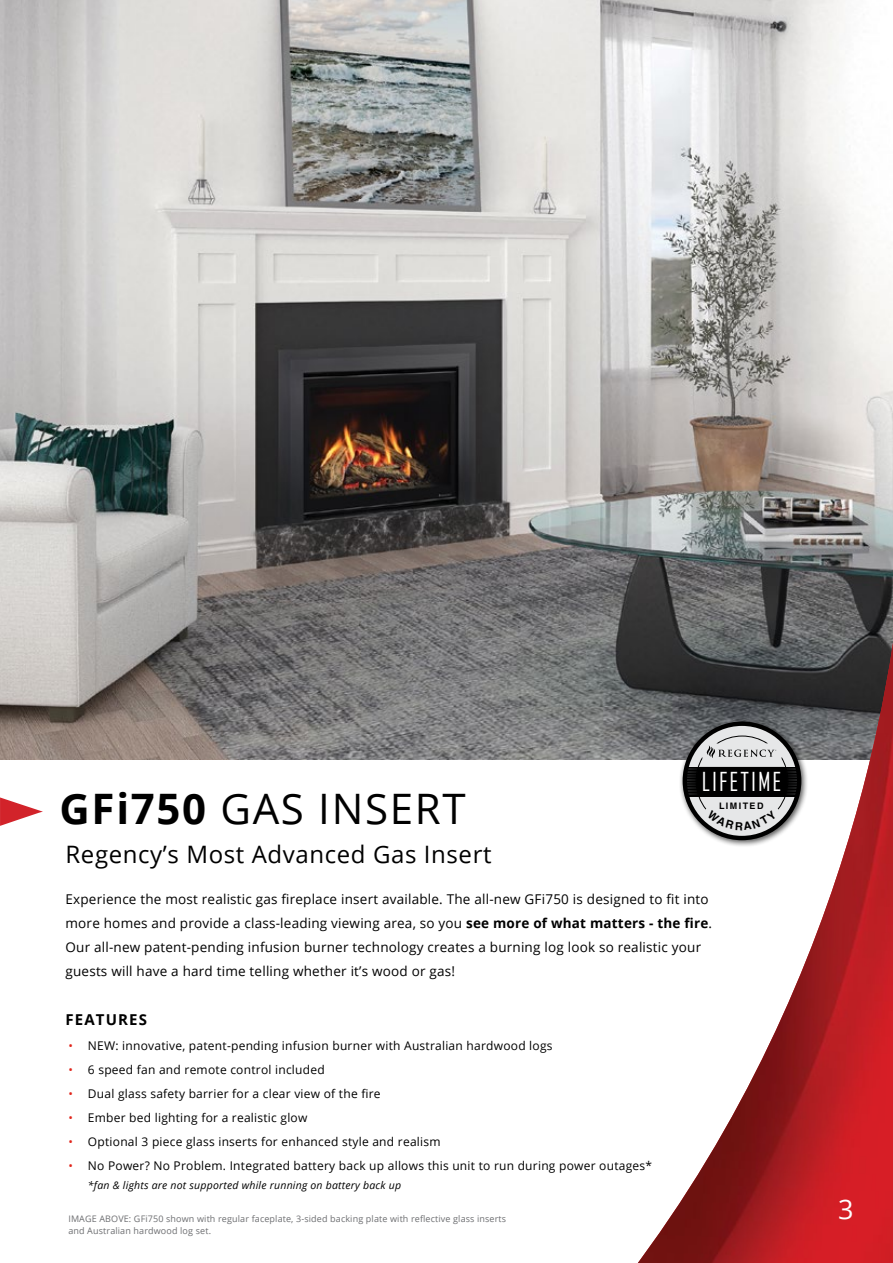
<style>
.page{position:relative;width:893px;height:1263px;background:#fff}
.page>*{position:absolute;margin:0;border:0;box-sizing:border-box;transform-origin:0 0}
.t1{font:42px "Open Sans";letter-spacing:.04em;color:#000}
.t2{font:27px "Open Sans";color:#fff}
.t3{font:25.05px "Agency FB";letter-spacing:.08em;color:#fff}
.t4{font:24px "Open Sans";letter-spacing:.025em;color:#000}
.t5{font:700 15px "Open Sans";letter-spacing:.075em;color:#000}
.t6{font:13.5px/24px "Open Sans";letter-spacing:.015em;color:#000}
.t7{font:12px "Open Sans";letter-spacing:.02em;color:#000}
.t8{font:italic 10.5px "Open Sans";letter-spacing:.02em;color:#000}
.t9{font:9px/12px "Open Sans";letter-spacing:.015em;color:#6d6e71}
.t10{font:700 9px "Helvetica";letter-spacing:.16em;color:#000}
.s1{font-weight:700}
.s2{color:#e1251b}
</style>
<div class="page">
<img style="left:0;top:0;width:893px;height:759px">
<svg style="left:0;top:797px;width:43px;height:29px"></svg>
<img style="left:628px;top:521px;width:265px;height:742px">
<svg style="left:683px;top:721px;width:118px;height:119px;background:#848586"></svg>
<h1 class="t1" style="left:60px;top:780px;width:408px"><span class="s1">GFi750</span> GAS INSERT</h1>
<h3 class="t4" style="left:66px;top:838px;width:428px">Regency’s Most Advanced Gas Insert</h3>
<h3 class="t3" style="left:702px;top:766px;width:81px">LIFETIME</h3>
<p class="t10" style="left:719px;top:800px;width:46px">LIMITED</p>
<p class="t6" style="left:66px;top:887px;width:648px">Experience the most realistic gas fireplace insert available. The all-new GFi750 is designed to fit into more homes and provide a class-leading viewing area, so you <span class="s1">see more of what matters - the fire</span>.<br>Our all-new patent-pending infusion burner technology creates a burning log look so realistic your guests will have a hard time telling whether it’s wood or gas!</p>
<p class="t5" style="left:66px;top:1008px;width:83px">FEATURES</p>
<p class="t7" style="left:69px;top:1037px;width:486px"><span class="s2">•</span> NEW: innovative, patent-pending infusion burner with Australian hardwood logs</p>
<p class="t7" style="left:69px;top:1061px;width:258px"><span class="s2">•</span> 6 speed fan and remote control included</p>
<p class="t7" style="left:69px;top:1085px;width:314px"><span class="s2">•</span> Dual glass safety barrier for a clear view of the fire</p>
<p class="t7" style="left:69px;top:1109px;width:240px"><span class="s2">•</span> Ember bed lighting for a realistic glow</p>
<p class="t7" style="left:69px;top:1133px;width:374px"><span class="s2">•</span> Optional 3 piece glass inserts for enhanced style and realism</p>
<p class="t7" style="left:69px;top:1157px;width:585px"><span class="s2">•</span> No Power? No Problem. Integrated battery back up allows this unit to run during power outages*</p>
<p class="t8" style="left:88px;top:1178px;width:315px">*fan &amp; lights are not supported while running on battery back up</p>
<p class="t9" style="left:68px;top:1212px;width:439px">IMAGE ABOVE: GFi750 shown with regular faceplate, 3-sided backing plate with reflective glass inserts and Australian hardwood log set.</p>
<h2 class="t2" style="left:838px;top:1191px;width:17px">3</h2>
</div>
